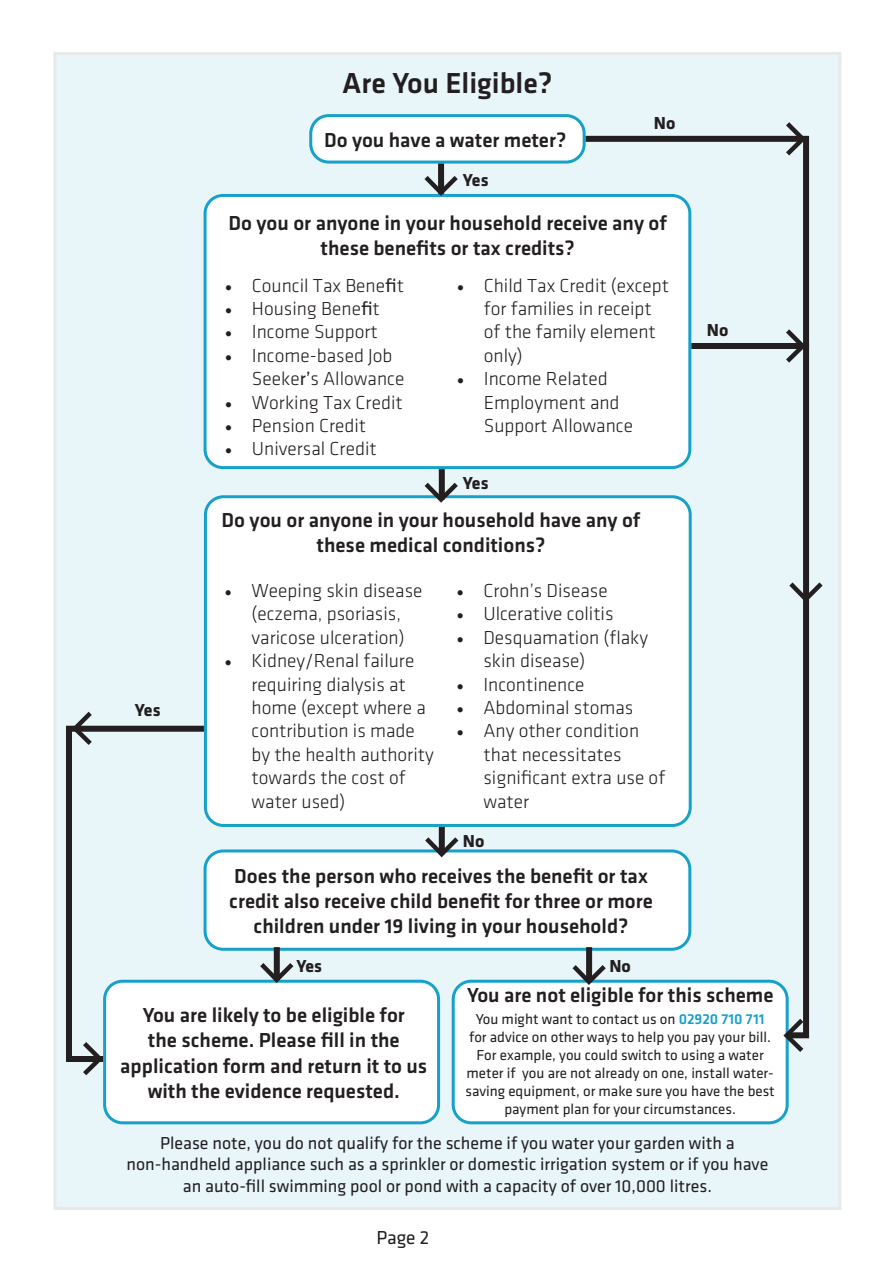
<style>
.page{position:relative;width:893px;height:1263px;background:#fff}
.page>*{position:absolute;margin:0;border:0;box-sizing:border-box;transform-origin:0 0}
.t1{font:500 30px "Klavika";color:#231f20}
.t2{font:500 21px/25.2px "Klavika";color:#231f20;text-align:center}
.t3{font:300 19.5px/23.4px "Klavika";color:#231f20}
.t4{font:19.5px "Klavika";color:#231f20}
.t5{font:18px/21.6px "Klavika";color:#231f20;text-align:center}
.t6{font:700 18px "Klavika";color:#231f20}
.t7{font:15px/18px "Klavika";color:#231f20;text-align:center}
.s1{font-family:"Minion Pro";font-weight:400}
.s2{font-weight:400}
.s3{font-weight:500;color:#16a1c8}
</style>
<div class="page">
<div style="left:55px;top:53px;width:785px;height:1155px;background:#e8f5f9"></div>
<div style="left:311px;top:116px;width:273px;height:46px;background:#fff;border-radius:18px"></div>
<div style="left:309px;top:114px;width:277px;height:50px;border:3px solid #16a1c8;border-radius:18px"></div>
<div style="left:205px;top:851px;width:485px;height:98px;background:#fff;border-radius:18px"></div>
<div style="left:204px;top:849px;width:487px;height:102px;border:3px solid #16a1c8;border-radius:18px"></div>
<div style="left:105px;top:981px;width:334px;height:142px;background:#fff;border-radius:18px"></div>
<div style="left:103px;top:980px;width:337px;height:144px;border:3px solid #16a1c8;border-radius:18px"></div>
<div style="left:205px;top:195px;width:485px;height:273px;background:#fff;border-radius:18px"></div>
<div style="left:204px;top:194px;width:487px;height:275px;border:3px solid #16a1c8;border-radius:18px"></div>
<div style="left:205px;top:497px;width:485px;height:328px;background:#fff;border-radius:18px"></div>
<div style="left:204px;top:495px;width:488px;height:332px;border:3px solid #16a1c8;border-radius:18px"></div>
<div style="left:453px;top:981px;width:334px;height:142px;background:#fff;border-radius:18px"></div>
<div style="left:452px;top:980px;width:337px;height:144px;border:3px solid #16a1c8;border-radius:18px"></div>
<svg style="left:580px;top:133px;width:230px;height:906px"></svg>
<div style="left:438px;top:164px;width:6px;height:30px;background:#231f20"></div>
<div style="left:439px;top:469px;width:6px;height:30px;background:#231f20"></div>
<div style="left:439px;top:827px;width:6px;height:26px;background:#231f20"></div>
<div style="left:691px;top:343px;width:118px;height:6px;background:#231f20"></div>
<svg style="left:420px;top:478px;width:43px;height:25px"></svg>
<svg style="left:420px;top:171px;width:42px;height:27px"></svg>
<svg style="left:420px;top:832px;width:43px;height:26px"></svg>
<div style="left:274px;top:947px;width:6px;height:33px;background:#231f20"></div>
<svg style="left:255px;top:958px;width:43px;height:26px"></svg>
<div style="left:586px;top:947px;width:6px;height:33px;background:#231f20"></div>
<svg style="left:568px;top:960px;width:42px;height:28px"></svg>
<svg style="left:785px;top:578px;width:38px;height:28px"></svg>
<svg style="left:781px;top:325px;width:28px;height:42px"></svg>
<svg style="left:781px;top:122px;width:28px;height:38px"></svg>
<svg style="left:780px;top:1014px;width:28px;height:43px"></svg>
<svg style="left:66px;top:723px;width:144px;height:342px"></svg>
<svg style="left:69px;top:711px;width:28px;height:39px"></svg>
<svg style="left:78px;top:1037px;width:28px;height:43px"></svg>
<p class="t6" style="left:135px;top:700px;width:27px">Yes</p>
<p class="t1" style="left:342px;top:66px;width:212px">Are You Eligible?</p>
<p class="t2" style="left:324px;top:128px;width:244px">Do you have a water meter?</p>
<p class="t6" style="left:463px;top:170px;width:27px">Yes</p>
<p class="t6" style="left:654px;top:113px;width:23px">No</p>
<p class="t2" style="left:229px;top:211px;width:440px">Do you or anyone in your household receive any of these benefits or tax credits?</p>
<p class="t3" style="left:225px;top:274px;width:181px"><span class="s1">•</span> Council Tax Bene<span class="s2">fi</span>t</p>
<p class="t3" style="left:225px;top:297px;width:156px"><span class="s1">•</span> Housing Bene<span class="s2">fi</span>t</p>
<p class="t3" style="left:225px;top:321px;width:154px"><span class="s1">•</span> Income Support</p>
<p class="t3" style="left:252px;top:344px;width:154px;text-indent:-27px"><span class="s1">•</span> Income-based Job<br>Seeke<span class="s2">r’</span>s Allowance</p>
<p class="t3" style="left:225px;top:391px;width:179px"><span class="s1">•</span> Working Tax Credit</p>
<p class="t3" style="left:225px;top:414px;width:143px"><span class="s1">•</span> Pension Credit</p>
<p class="t3" style="left:225px;top:438px;width:153px"><span class="s1">•</span> Universal Credit</p>
<p class="t3" style="left:484px;top:274px;width:187px;text-indent:-27px"><span class="s1">•</span> Child Tax Credit (except for families in receipt of the family element only)</p>
<p class="t3" style="left:484px;top:367px;width:151px;text-indent:-27px"><span class="s1">•</span> Income Related<br>Employment and<br>Support Allowance</p>
<p class="t6" style="left:463px;top:474px;width:27px">Yes</p>
<p class="t2" style="left:222px;top:507px;width:420px">Do you or anyone in your household have any of these medical conditions?</p>
<p class="t3" style="left:225px;top:579px;width:200px;text-align:center"><span class="s1">•</span> Weeping skin disease (eczema, psoriasis, varicose ulceration)</p>
<p class="t3" style="left:252px;top:649px;width:184px;text-indent:-27px"><span class="s1">•</span> Kidney/Renal failure requiring dialysis at home (except where a contribution is made by the health authority towards the cost of water used)</p>
<p class="t3" style="left:456px;top:579px;width:153px"><span class="s1">•</span> Crohn’s Disease</p>
<p class="t3" style="left:456px;top:603px;width:159px"><span class="s1">•</span> Ulcerative colitis</p>
<p class="t3" style="left:483px;top:626px;width:166px;text-indent:-27px"><span class="s1">•</span> Desquamation (flaky skin disease)</p>
<p class="t3" style="left:456px;top:673px;width:130px"><span class="s1">•</span> Incontinence</p>
<p class="t3" style="left:456px;top:696px;width:178px"><span class="s1">•</span> Abdominal stomas</p>
<p class="t3" style="left:483px;top:720px;width:183px;text-indent:-27px"><span class="s1">•</span> Any other condition that necessitates significant extra use of water</p>
<p class="t6" style="left:463px;top:831px;width:23px">No</p>
<p class="t2" style="left:229px;top:864px;width:425px">Does the person who receives the benefit or tax credit also receive child benefit for three or more children under 19 living in your household?</p>
<p class="t6" style="left:296px;top:956px;width:27px">Yes</p>
<p class="t6" style="left:609px;top:956px;width:23px">No</p>
<p class="t6" style="left:707px;top:320px;width:23px">No</p>
<p class="t2" style="left:467px;top:983px;width:308px">You are not eligible for this scheme</p>
<p class="t7" style="left:465px;top:1010px;width:311px">You might want to contact us on <span class="s3">02920 710 711 </span>for advice on other ways to help you pay your bill.<br>For example, you could switch to using a water meter if you are not already on one, install water&shy;saving equipment, or make sure you have the best payment plan for your circumstances.</p>
<p class="t2" style="left:120px;top:1003px;width:308px">You are likely to be eligible for<br>the scheme. Please fill in the application form and return it to us with the evidence requested.</p>
<p class="t5" style="left:127px;top:1132px;width:643px">Please note, you do not qualify for the scheme if you water your garden with a non-handheld appliance such as a sprinkler or domestic irrigation system or if you have an auto-fill swimming pool or pond with a capacity of over 10,000 litres.</p>
<p class="t4" style="left:376px;top:1227px;width:54px">Page 2</p>
</div>
